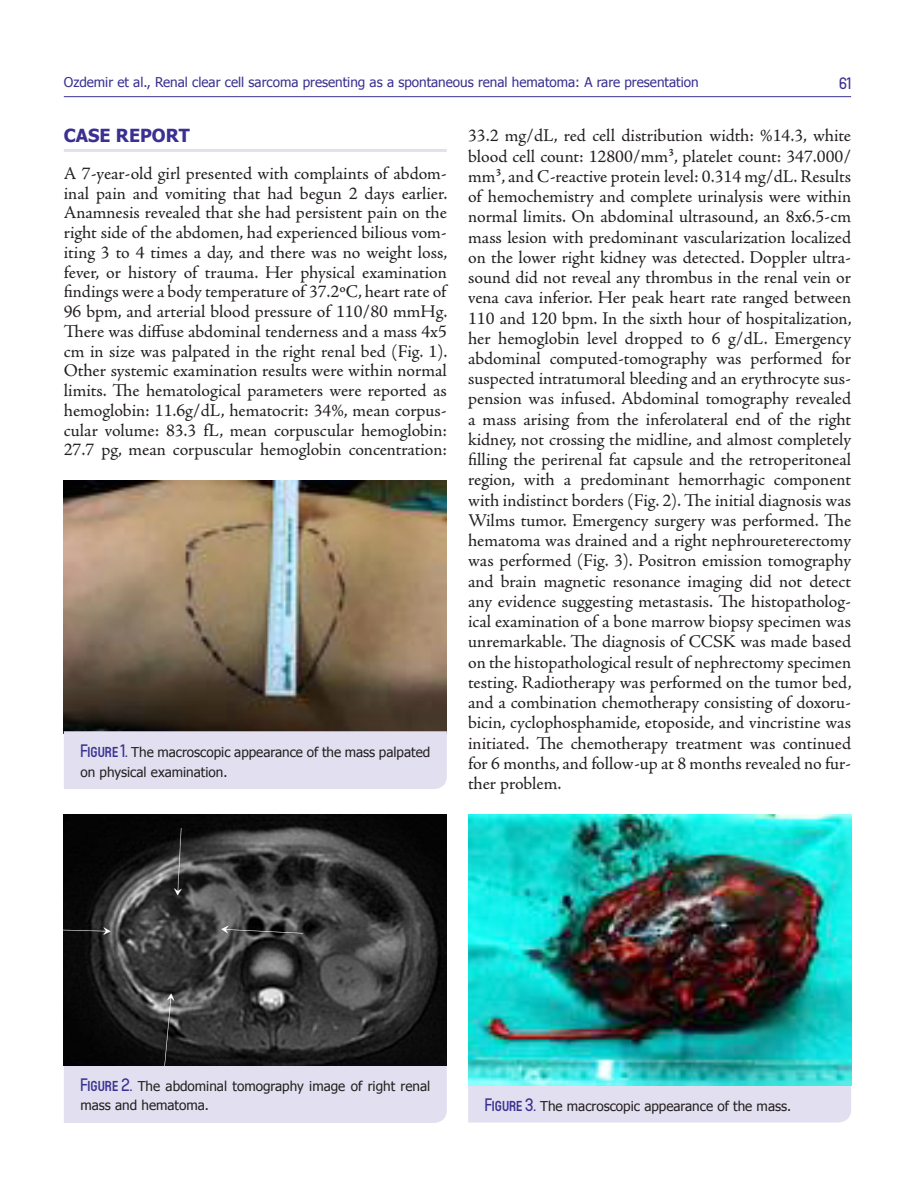
<style>
.page{position:relative;width:915px;height:1191px;background:#fff}
.page>*{position:absolute;margin:0;border:0;box-sizing:border-box;transform-origin:0 0}
._01__Yazı_Metni_NCI{font:18px/20.2px "Adobe Jenson Pro";letter-spacing:-.005em;color:#231f20;text-align:justify}
._06__Yazı_Konu_Basli{font:700 18px "Tahoma";color:#3a3091}
.t1{font:500 16.5px "Circula";color:#3a3091}
._10__Sekil_altyazısı{font:13.5px/19.5px "Tahoma";color:#231f20}
.t2{font:13.5px "Tahoma";color:#3a3091}
.s1{font-family:"Circula";font-weight:500;font-size:18px;color:#3a3091}
</style>
<div class="page">
<hr style="left:64px;top:149px;width:382px;height:3px;background:#e2e0f0">
<hr style="left:64px;top:96px;width:786px;height:1px;background:#3a3091">
<img style="left:64px;top:481px;width:382px;height:250px">
<div style="left:64px;top:731px;width:382px;height:58px;background:#e2e0f0"></div>
<div style="left:64px;top:1065px;width:382px;height:58px;background:#e2e0f0"></div>
<img style="left:64px;top:814px;width:382px;height:251px">
<div style="left:468px;top:1086px;width:382px;height:36px;background:#e2e0f0"></div>
<img style="left:468px;top:814px;width:382px;height:272px">
<p class="t2" style="left:64px;top:73px;width:636px">Ozdemir et al., Renal clear cell sarcoma presenting as a spontaneous renal hematoma: A rare presentation</p>
<p class="t1" style="left:838px;top:73px;width:13px">61</p>
<p class="_01__Yazı_Metni_NCI" style="left:468px;top:126px;width:385px">33.2 mg/dL, red cell distribution width: %14.3, white blood cell count: 12800/mm³, platelet count: 347.000/ mm³, and C-reactive protein level: 0.314 mg/dL. Results of hemochemistry and complete urinalysis were within normal limits. On abdominal ultrasound, an 8x6.5-cm mass lesion with predominant vascularization localized on the lower right kidney was detected. Doppler ultra&shy;sound did not reveal any thrombus in the renal vein or vena cava inferior. Her peak heart rate ranged between 110 and 120 bpm. In the sixth hour of hospitalization, her hemoglobin level dropped to 6 g/dL. Emergency abdominal computed-tomography was performed for suspected intratumoral bleeding and an erythrocyte sus&shy;pension was infused. Abdominal tomography revealed a mass arising from the inferolateral end of the right kidney, not crossing the midline, and almost completely filling the perirenal fat capsule and the retroperitoneal region, with a predominant hemorrhagic component with indistinct borders (Fig. 2). The initial diagnosis was Wilms tumor. Emergency surgery was performed. The hematoma was drained and a right nephroureterectomy was performed (Fig. 3). Positron emission tomography and brain magnetic resonance imaging did not detect any evidence suggesting metastasis. The histopatholog&shy;ical examination of a bone marrow biopsy specimen was unremarkable. The diagnosis of CCSK was made based on the histopathological result of nephrectomy specimen testing. Radiotherapy was performed on the tumor bed, and a combination chemotherapy consisting of doxoru&shy;bicin, cyclophosphamide, etoposide, and vincristine was initiated. The chemotherapy treatment was continued for 6 months, and follow-up at 8 months revealed no fur&shy;ther problem.</p>
<p class="_06__Yazı_Konu_Basli" style="left:64px;top:123px;width:127px">CASE REPORT</p>
<p class="_01__Yazı_Metni_NCI" style="left:64px;top:164px;width:385px;line-height:19.8px">A 7-year-old girl presented with complaints of abdom&shy;inal pain and vomiting that had begun 2 days earlier.<br>Anamnesis revealed that she had persistent pain on the right side of the abdomen, had experienced bilious vom&shy;iting 3 to 4 times a day, and there was no weight loss, fever, or history of trauma. Her physical examination findings were a body temperature of 37.2ºC, heart rate of 96 bpm, and arterial blood pressure of 110/80 mmHg.<br>There was diffuse abdominal tenderness and a mass 4x5 cm in size was palpated in the right renal bed (Fig. 1).<br>Other systemic examination results were within normal limits. The hematological parameters were reported as hemoglobin: 11.6g/dL, hematocrit: 34%, mean corpus&shy;cular volume: 83.3 fL, mean corpuscular hemoglobin:<br>27.7 pg, mean corpuscular hemoglobin concentration:</p>
<p class="_10__Sekil_altyazısı" style="left:80px;top:742px;width:351px"><span class="s1">Figure 1.</span> The macroscopic appearance of the mass palpated on physical examination.</p>
<p class="_10__Sekil_altyazısı" style="left:80px;top:1075px;width:351px"><span class="s1">Figure 2.</span> The abdominal tomography image of right renal mass and hematoma.</p>
<p class="_10__Sekil_altyazısı" style="left:484px;top:1095px;width:308px"><span class="s1">Figure 3.</span> The macroscopic appearance of the mass.</p>
</div>
